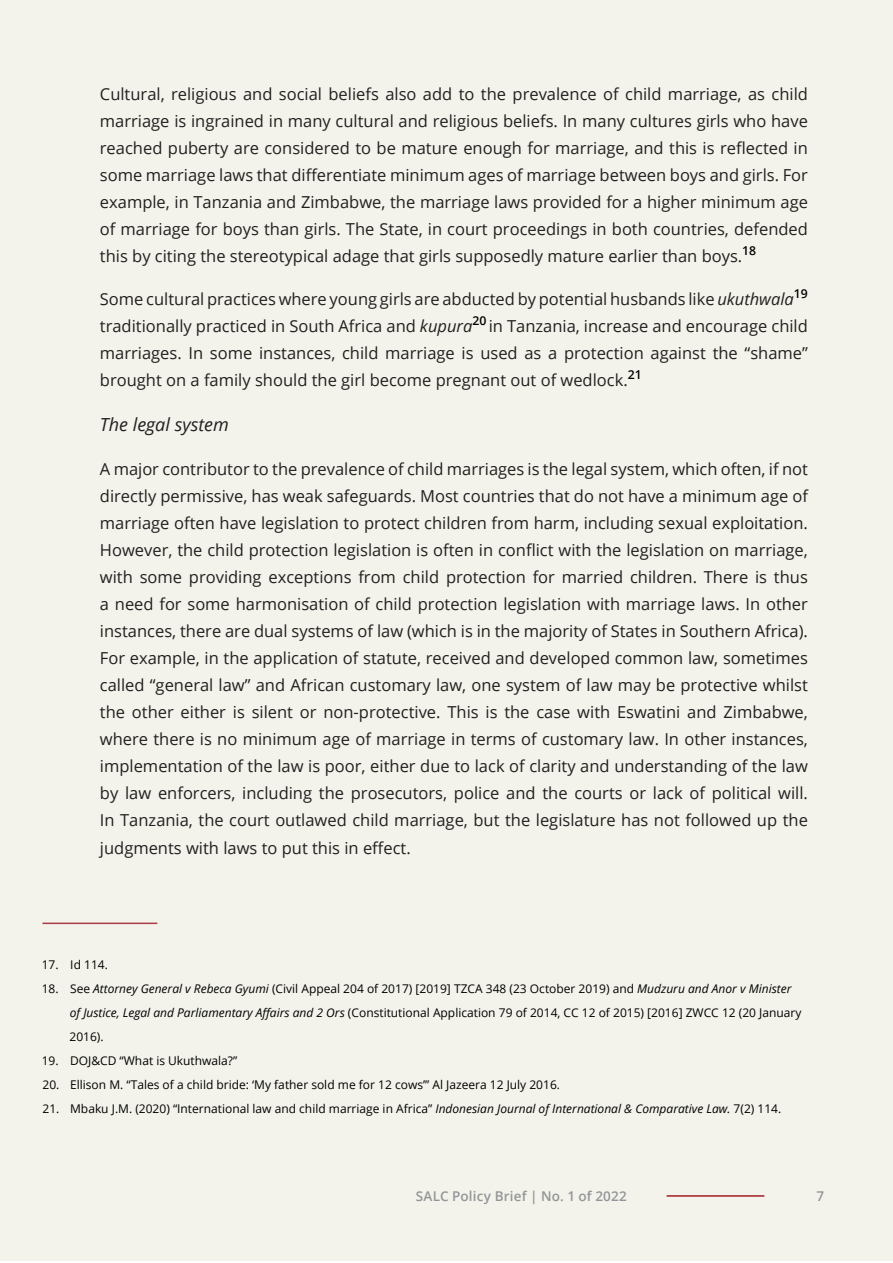
<style>
.page{position:relative;width:893px;height:1263px;background:#fff}
.page>*{position:absolute;margin:0;border:0;box-sizing:border-box;transform-origin:0 0}
.Bodytext_02{font:italic 18px "Open Sans";color:#231f20}
.Bodytext_02-2{font:16.5px/27px "Open Sans";color:#231f20;text-align:justify}
.t1{font:600 13.5px "Open Sans";letter-spacing:.01em;color:#939598}
.t2{font:12px/24px "Open Sans";color:#000}
.s1{font-style:italic}
</style>
<div class="page">
<div style="left:0;top:0;width:893px;height:1261px;background:#f3f3eb"></div>
<hr style="left:43px;top:922px;width:114px;height:2px;background:#ab3b47">
<hr style="left:667px;top:1195px;width:97px;height:2px;background:#a21d22">
<p class="Bodytext_02-2" style="left:100px;top:80px;width:709px">Cultural, religious and social beliefs also add to the prevalence of child marriage, as child marriage is ingrained in many cultural and religious beliefs. In many cultures girls who have reached puberty are considered to be mature enough for marriage, and this is reflected in some marriage laws that differentiate minimum ages of marriage between boys and girls. For example, in Tanzania and Zimbabwe, the marriage laws provided for a higher minimum age of marriage for boys than girls. The State, in court proceedings in both countries, defended this by citing the stereotypical adage that girls supposedly mature earlier than boys.<sup>18</sup></p>
<p class="Bodytext_02-2" style="left:100px;top:285px;width:709px">Some cultural practices where young girls are abducted by potential husbands like <span class="s1">ukuthwala</span><sup>19 </sup>traditionally practiced in South Africa and <span class="s1">kupura</span><sup>20</sup> in Tanzania, increase and encourage child marriages. In some instances, child marriage is used as a protection against the “shame” brought on a family should the girl become pregnant out of wedlock.<sup>21</sup></p>
<p class="Bodytext_02" style="left:100px;top:412px;width:130px">The legal system</p>
<p class="Bodytext_02-2" style="left:100px;top:455px;width:709px">A major contributor to the prevalence of child marriages is the legal system, which often, if not directly permissive, has weak safeguards. Most countries that do not have a minimum age of marriage often have legislation to protect children from harm, including sexual exploitation.<br>However, the child protection legislation is often in conflict with the legislation on marriage, with some providing exceptions from child protection for married children. There is thus a need for some harmonisation of child protection legislation with marriage laws. In other instances, there are dual systems of law (which is in the majority of States in Southern Africa).<br>For example, in the application of statute, received and developed common law, sometimes called “general law” and African customary law, one system of law may be protective whilst the other either is silent or non-protective. This is the case with Eswatini and Zimbabwe, where there is no minimum age of marriage in terms of customary law. In other instances, implementation of the law is poor, either due to lack of clarity and understanding of the law by law enforcers, including the prosecutors, police and the courts or lack of political will.<br>In Tanzania, the court outlawed child marriage, but the legislature has not followed up the</p>
<p class="Bodytext_02-2" style="left:100px;top:834px;width:312px">judgments with laws to put this in effect.</p>
<p class="t2" style="left:42px;top:952px;width:68px">17. Id 114.</p>
<p class="t2" style="left:69px;top:976px;width:733px;text-indent:-28px">18. See <span class="s1">Attorney General v Rebeca Gyumi</span> (Civil Appeal 204 of 2017) [2019] TZCA 348 (23 October 2019) and <span class="s1">Mudzuru and Anor v Minister of Justice, Legal and Parliamentary Affairs and 2 Ors</span> (Constitutional Application 79 of 2014, CC 12 of 2015) [2016] ZWCC 12 (20 January<br>2016).</p>
<p class="t2" style="left:42px;top:1048px;width:197px">19. DOJ&amp;CD “What is Ukuthwala?”</p>
<p class="t2" style="left:42px;top:1072px;width:519px">20. Ellison M. “Tales of a child bride: ‘My father sold me for 12 cows’” Al Jazeera 12 July 2016.</p>
<p class="t2" style="left:42px;top:1096px;width:740px">21. Mbaku J.M. (2020) “International law and child marriage in Africa” <span class="s1">Indonesian Journal of International &amp; Comparative Law.</span> 7(2) 114.</p>
<p class="t1" style="left:416px;top:1187px;width:213px">SALC Policy Brief | No. 1 of 2022</p>
<p class="t1" style="left:816px;top:1186px;width:9px">7</p>
</div>
